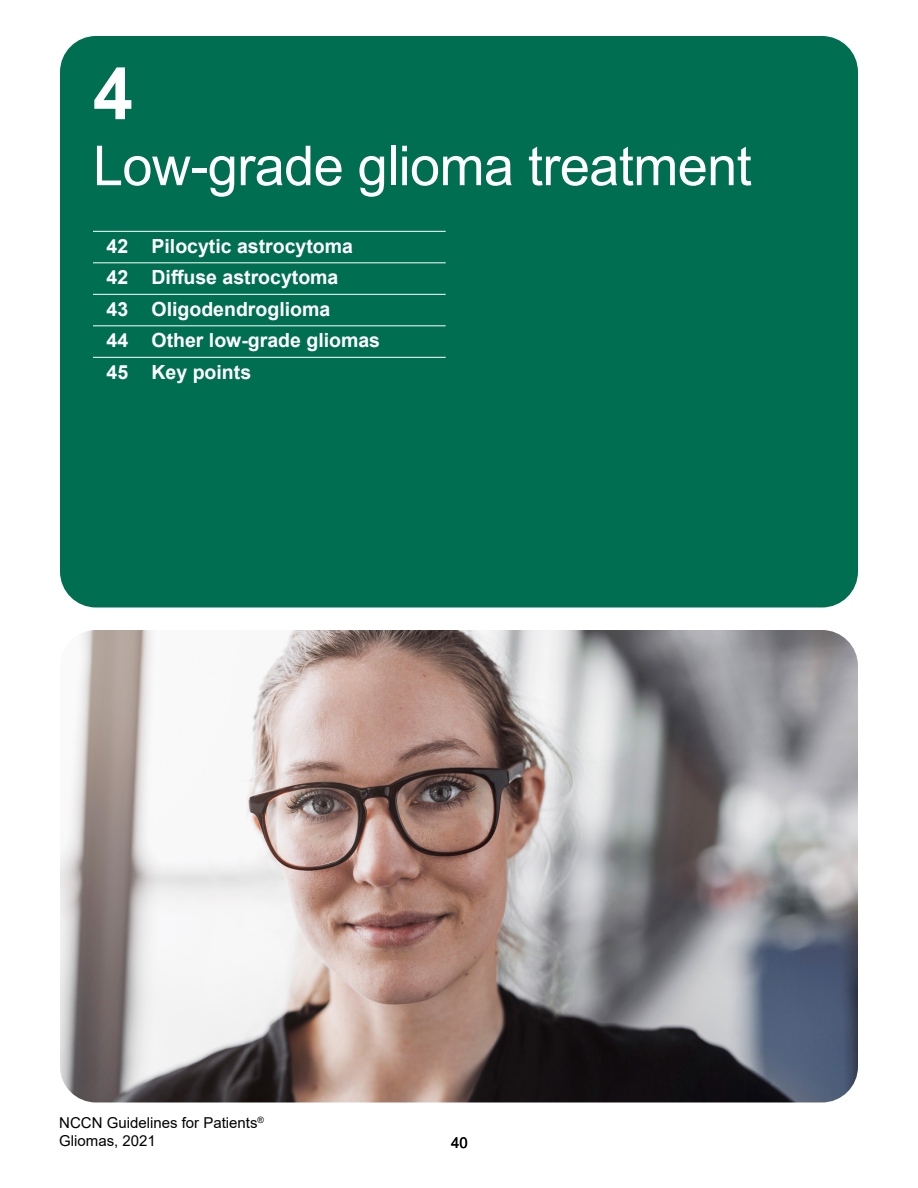
<style>
.page{position:relative;width:918px;height:1188px;background:#fff}
.page>*{position:absolute;margin:0;border:0;box-sizing:border-box;transform-origin:0 0}
.t1{font:700 72px "Arial";color:#fff}
.t2{font:55.05px "Arial";letter-spacing:-.01em;color:#fff}
.t3{font:700 19.5px/31.5px "Arial";color:#fff}
.t4{font:15px/18px "Arial";color:#000}
</style>
<div class="page">
<div style="left:60px;top:36px;width:798px;height:572px;background:#006f51;border-radius:36px"></div>
<img style="left:60px;top:630px;width:798px;height:472px">
<hr style="left:93px;top:231px;width:353px;height:1px;background:#fff">
<hr style="left:93px;top:262px;width:353px;height:1px;background:#fff">
<hr style="left:93px;top:294px;width:353px;height:1px;background:#fff">
<hr style="left:93px;top:325px;width:353px;height:1px;background:#fff">
<hr style="left:93px;top:357px;width:353px;height:1px;background:#fff">
<h1 class="t1" style="left:93px;top:43px;width:42px">4</h1>
<h2 class="t2" style="left:93px;top:128px;width:660px">Low-grade glioma treatment</h2>
<p class="t3" style="left:106px;top:230px;width:275px">42 Pilocytic astrocytoma<br>42 Diffuse astrocytoma<br>43 Oligodendroglioma<br>44 Other low-grade gliomas<br>45 Key points</p>
<p class="t4" style="left:59px;top:1114px;width:206px">NCCN Guidelines for Patients<sup>®<br></sup>Gliomas, 2021</p>
<p class="t4" style="left:451px;top:1133px;width:18px">40</p>
</div>
